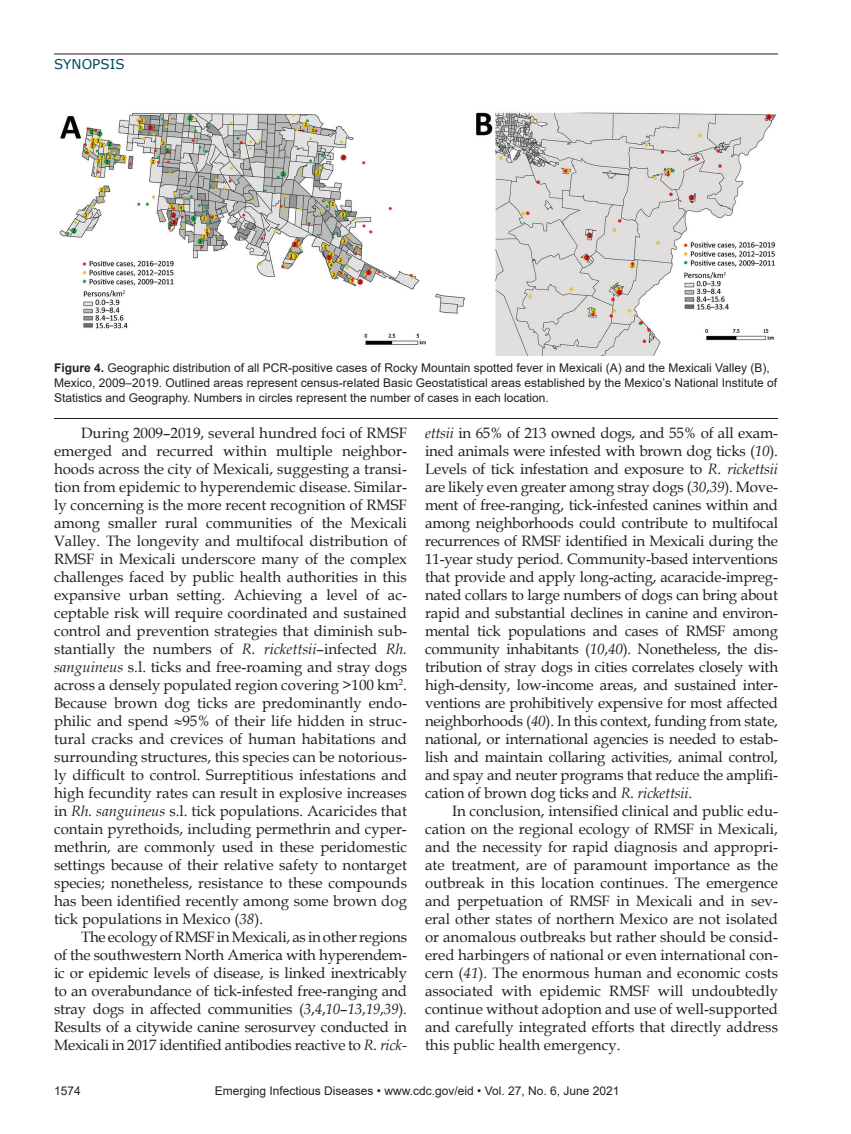
<style>
.page{position:relative;width:851px;height:1134px;background:#fff}
.page>*{position:absolute;margin:0;border:0;box-sizing:border-box;transform-origin:0 0}
.t1{font:15px/18px "Book Antiqua";letter-spacing:-.005em;color:#231f20;text-align:justify}
.t2{font:13.5px "Verdana";color:#004b5c}
.t3{font:12px/15px "Arial";color:#231f20}
.s1{font-weight:700}
.s2{font-style:italic}
</style>
<div class="page">
<hr style="left:54px;top:54px;width:724px;height:1px;background:#231f20">
<img style="left:59px;top:112px;width:718px;height:244px">
<hr style="left:54px;top:418px;width:724px;height:1px;background:#231f20">
<p class="t2" style="left:54px;top:55px;width:72px">SYNOPSIS</p>
<p class="t3" style="left:54px;top:360px;width:724px"><span class="s1">Figure 4.</span> Geographic distribution of all PCR-positive cases of Rocky Mountain spotted fever in Mexicali (A) and the Mexicali Valley (B),<br>Mexico, 2009–2019. Outlined areas represent census-related Basic Geostatistical areas established by the Mexico’s National Institute of<br>Statistics and Geography. Numbers in circles represent the number of cases in each location.</p>
<p class="t1" style="left:54px;top:423px;width:354px;text-indent:27px">During 2009–2019, several hundred foci of RMSF emerged and recurred within multiple neighbor&shy;hoods across the city of Mexicali, suggesting a transi&shy;tion from epidemic to hyperendemic disease. Similar&shy;ly concerning is the more recent recognition of RMSF among smaller rural communities of the Mexicali Valley. The longevity and multifocal distribution of RMSF in Mexicali underscore many of the complex challenges faced by public health authorities in this expansive urban setting. Achieving a level of ac&shy;ceptable risk will require coordinated and sustained control and prevention strategies that diminish sub&shy;stantially the numbers of <span class="s2">R. rickettsii</span>–infected <span class="s2">Rh. sanguineus</span> s.l. ticks and free-roaming and stray dogs across a densely populated region covering &gt;100 km<sup>2</sup>.<br>Because brown dog ticks are predominantly endo&shy;philic and spend ≈95% of their life hidden in struc&shy;tural cracks and crevices of human habitations and surrounding structures, this species can be notorious&shy;ly difficult to control. Surreptitious infestations and high fecundity rates can result in explosive increases in <span class="s2">Rh. sanguineus</span> s.l. tick populations. Acaricides that contain pyrethoids, including permethrin and cyper&shy;methrin, are commonly used in these peridomestic settings because of their relative safety to nontarget species; nonetheless, resistance to these compounds has been identified recently among some brown dog tick populations in Mexico (<span class="s2">38</span>).</p>
<p class="t1" style="left:54px;top:927px;width:354px;text-indent:27px">The ecology of RMSF in Mexicali, as in other regions of the southwestern North America with hyperendem&shy;ic or epidemic levels of disease, is linked inextricably to an overabundance of tick-infested free-ranging and stray dogs in affected communities (<span class="s2">3</span>,<span class="s2">4</span>,<span class="s2">10</span>–<span class="s2">13</span>,<span class="s2">19</span>,<span class="s2">39</span>).<br>Results of a citywide canine serosurvey conducted in Mexicali in 2017 identified antibodies reactive to <span class="s2">R. rick-</span></p>
<p class="t1" style="left:425px;top:423px;width:354px"><span class="s2">ettsii</span> in 65% of 213 owned dogs, and 55% of all exam&shy;ined animals were infested with brown dog ticks (<span class="s2">10</span>).<br>Levels of tick infestation and exposure to <span class="s2">R. rickettsii </span>are likely even greater among stray dogs (<span class="s2">30</span>,<span class="s2">39</span>). Move&shy;ment of free-ranging, tick-infested canines within and among neighborhoods could contribute to multifocal recurrences of RMSF identified in Mexicali during the 11-year study period. Community-based interventions that provide and apply long-acting, acaracide-impreg&shy;nated collars to large numbers of dogs can bring about rapid and substantial declines in canine and environ&shy;mental tick populations and cases of RMSF among community inhabitants (<span class="s2">10</span>,<span class="s2">40</span>). Nonetheless, the dis&shy;tribution of stray dogs in cities correlates closely with high-density, low-income areas, and sustained inter&shy;ventions are prohibitively expensive for most affected neighborhoods (<span class="s2">40</span>). In this context, funding from state, national, or international agencies is needed to estab&shy;lish and maintain collaring activities, animal control, and spay and neuter programs that reduce the amplifi&shy;cation of brown dog ticks and <span class="s2">R. rickettsii</span>.</p>
<p class="t1" style="left:425px;top:801px;width:354px;text-indent:27px">In conclusion, intensified clinical and public edu&shy;cation on the regional ecology of RMSF in Mexicali, and the necessity for rapid diagnosis and appropri&shy;ate treatment, are of paramount importance as the outbreak in this location continues. The emergence and perpetuation of RMSF in Mexicali and in sev&shy;eral other states of northern Mexico are not isolated or anomalous outbreaks but rather should be consid&shy;ered harbingers of national or even international con&shy;cern (<span class="s2">41</span>). The enormous human and economic costs associated with epidemic RMSF will undoubtedly continue without adoption and use of well-supported and carefully integrated efforts that directly address this public health emergency.</p>
<p class="t3" style="left:54px;top:1084px;width:28px">1574</p>
<p class="t3" style="left:215px;top:1084px;width:406px">Emerging Infectious Diseases • www.cdc.gov/eid • Vol. 27, No. 6, June 2021</p>
</div>
